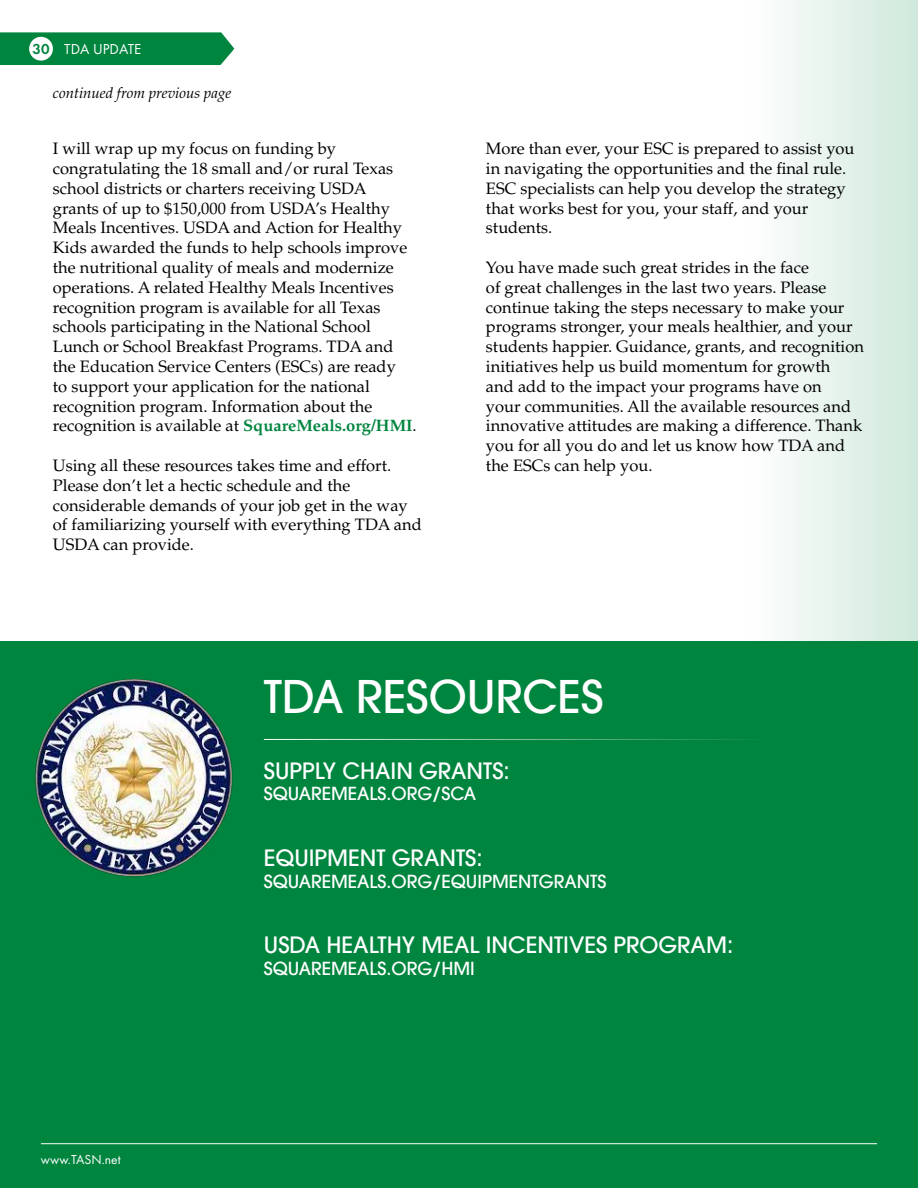
<style>
.page{position:relative;width:918px;height:1188px;background:#fff}
.page>*{position:absolute;margin:0;border:0;box-sizing:border-box;transform-origin:0 0}
.t1{font:500 45px "Avant Garde LT";color:#fff}
.t2{font:500 22.5px "Avant Garde LT";color:#fff}
.t3{font:500 18px "Avant Garde LT";color:#fff}
.t4{font:16.5px/19.8px "Palatino LT Std";color:#000}
.t5{font:italic 15px "Palatino LT Std";color:#000}
.t6{font:15px "Futura PT";color:#fff}
.t7{font:13.5px "Futura PT";color:#fff}
.s1{font-weight:600;color:#00853f}
.s2{font-weight:700;color:#00853f}
</style>
<div class="page">
<svg style="left:228px;top:0;width:690px;height:642px"></svg>
<div style="left:0;top:642px;width:918px;height:546px;background:#00853f"></div>
<hr style="left:264px;top:739px;width:507px;height:1px;background:#fff">
<img style="left:35px;top:679px;width:198px;height:198px">
<div style="left:0;top:32px;width:234px;height:33px;background:#00853f"></div>
<div style="left:29px;top:37px;width:24px;height:24px;background:#fff;border-radius:50%"></div>
<hr style="left:41px;top:1143px;width:836px;height:1px;background:#fff">
<p class="t6" style="left:33px;top:40px;width:110px"><span class="s1">30</span> TDA UPDATE</p>
<p class="t5" style="left:53px;top:85px;width:180px">continued from previous page</p>
<p class="t4" style="left:53px;top:139px;width:365px">I will wrap up my focus on funding by congratulating the 18 small and/or rural Texas school districts or charters receiving USDA grants of up to $150,000 from USDA’s Healthy Meals Incentives. USDA and Action for Healthy Kids awarded the funds to help schools improve the nutritional quality of meals and modernize operations. A related Healthy Meals Incentives recognition program is available for all Texas schools participating in the National School Lunch or School Breakfast Programs. TDA and the Education Service Centers (ESCs) are ready<br>to support your application for the national recognition program. Information about the recognition is available at <span class="s2">SquareMeals.org/HMI</span>.</p>
<p class="t4" style="left:53px;top:456px;width:370px">Using all these resources takes time and effort.<br>Please don’t let a hectic schedule and the considerable demands of your job get in the way of familiarizing yourself with everything TDA and USDA can provide.</p>
<p class="t4" style="left:486px;top:139px;width:370px">More than ever, your ESC is prepared to assist you in navigating the opportunities and the final rule.<br>ESC specialists can help you develop the strategy that works best for you, your staff, and your students.</p>
<p class="t4" style="left:486px;top:258px;width:379px">You have made such great strides in the face<br>of great challenges in the last two years. Please continue taking the steps necessary to make your programs stronger, your meals healthier, and your students happier. Guidance, grants, and recognition initiatives help us build momentum for growth<br>and add to the impact your programs have on<br>your communities. All the available resources and innovative attitudes are making a difference. Thank you for all you do and let us know how TDA and the ESCs can help you.</p>
<h1 class="t1" style="left:264px;top:669px;width:341px">TDA RESOURCES</h1>
<h2 class="t2" style="left:264px;top:757px;width:247px">SUPPLY CHAIN GRANTS:</h2>
<p class="t3" style="left:264px;top:783px;width:214px">SQUAREMEALS.ORG/SCA</p>
<h2 class="t2" style="left:264px;top:844px;width:220px">EQUIPMENT GRANTS:</h2>
<p class="t3" style="left:264px;top:870px;width:344px">SQUAREMEALS.ORG/EQUIPMENTGRANTS</p>
<p class="t7" style="left:41px;top:1151px;width:81px">www.TASN.net</p>
<h2 class="t2" style="left:264px;top:931px;width:471px">USDA HEALTHY MEAL INCENTIVES PROGRAM:</h2>
<p class="t3" style="left:264px;top:957px;width:213px">SQUAREMEALS.ORG/HMI</p>
</div>
